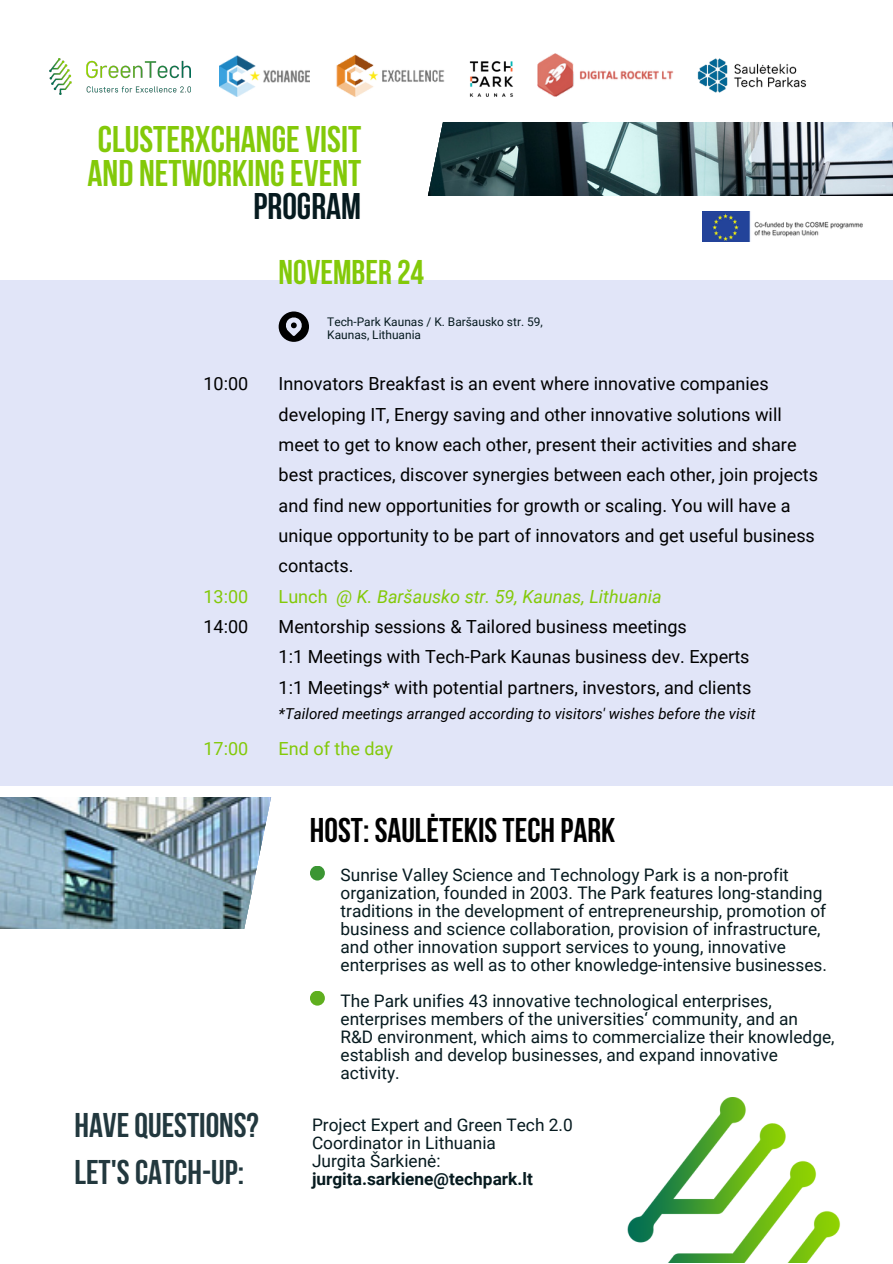
<style>
.page{position:relative;width:893px;height:1264px;background:#fff}
.page>*{position:absolute;margin:0;border:0;box-sizing:border-box;transform-origin:0 0}
.t1{font:700 36.9px/33.8px "Bebas Neue";color:#83c909}
.t2{font:700 36.9px "Bebas Neue";color:#061a1f}
.t3{font:700 34.2px "Bebas Neue";color:#22383e}
.t4{font:700 34.2px "Bebas Neue";color:#000}
.t5{font:700 34.2px "Bebas Neue";color:#83c909}
.t6{font:18px/30.3px "Roboto";color:#000}
.t7{font:italic 18px "Roboto";color:#83c909}
.t8{font:18px "Roboto";color:#83c909}
.t9{font:17.25px/18px "Roboto";color:#061a1f}
.t10{font:700 17.25px/18px "Roboto";color:#061a1f}
.t11{font:italic 15px "Roboto";color:#000}
.t12{font:11.85px/12.5px "Roboto";color:#061a1f}
.s1{font-style:normal}
.s2{font-weight:400}
</style>
<div class="page">
<img style="left:477px;top:122px;width:415px;height:73px">
<svg style="left:59px;top:65px;width:418px;height:131px"></svg>
<div style="left:0;top:280px;width:892px;height:505px;background:#e1e5f8"></div>
<img style="left:0;top:797px;width:169px;height:131px">
<svg style="left:169px;top:797px;width:156px;height:209px"></svg>
<div style="left:310px;top:865px;width:15px;height:15px;background:#3b9633;border-radius:50%"></div>
<div style="left:310px;top:990px;width:15px;height:15px;background:#5faf1e;border-radius:50%"></div>
<img style="left:627px;top:1097px;width:214px;height:165px">
<img style="left:702px;top:212px;width:161px;height:29px">
<img style="left:458px;top:61px;width:55px;height:47px">
<img style="left:537px;top:54px;width:136px;height:43px">
<img style="left:49px;top:58px;width:142px;height:36px">
<img style="left:220px;top:55px;width:89px;height:42px">
<img style="left:309px;top:54px;width:162px;height:46px">
<svg style="left:278px;top:311px;width:31px;height:31px"></svg>
<img style="left:697px;top:58px;width:109px;height:35px">
<p class="t1" style="left:88px;top:126px;width:275px">CLUSTERXCHANGE VISIT<br>AND NETWORKINGEVENT</p>
<p class="t2" style="left:253px;top:192px;width:109px">PROGRAM</p>
<p class="t5" style="left:278px;top:259px;width:147px">NOVEMBER 24</p>
<p class="t12" style="left:327px;top:316px;width:217px">Tech-Park Kaunas / K. Baršausko str. 59,<br>Kaunas, Lithuania</p>
<p class="t6" style="left:203px;top:369px;width:46px">10:00</p>
<p class="t8" style="left:203px;top:586px;width:46px">13:00</p>
<p class="t6" style="left:203px;top:612px;width:46px">14:00</p>
<p class="t8" style="left:203px;top:738px;width:46px">17:00</p>
<p class="t6" style="left:278px;top:369px;width:541px">Innovators Breakfast is an event where innovative companies developing IT, Energy saving and other innovative solutions will meet to get to know each other, present their activities and share best practices, discover synergies between each other, join projects and find new opportunities for growth or scaling. You will have a unique opportunity to be part of innovators and get useful business contacts.</p>
<p class="t7" style="left:278px;top:586px;width:384px"><span class="s1">Lunch</span> @ K. Baršausko str. 59, Kaunas, Lithuania</p>
<p class="t6" style="left:278px;top:612px;width:410px">Mentorship sessions &amp; Tailored business meetings</p>
<p class="t6" style="left:278px;top:642px;width:472px">1:1 Meetings with Tech-Park Kaunas business dev. Experts</p>
<p class="t6" style="left:278px;top:672px;width:474px">1:1 Meetings* with potential partners, investors, and clients</p>
<p class="t11" style="left:278px;top:704px;width:478px">*Tailored meetings arranged according to visitors' wishes before the visit</p>
<p class="t8" style="left:278px;top:738px;width:116px">End of the day</p>
<p class="t3" style="left:74px;top:1111px;width:186px">HAVEQUESTIONS?</p>
<p class="t3" style="left:74px;top:1158px;width:171px">LET'SCATCH-UP:</p>
<p class="t4" style="left:310px;top:816px;width:307px">HOST: SAULĖTEKISTECH PARK</p>
<p class="t9" style="left:340px;top:866px;width:488px">Sunrise Valley Science and Technology Park is a non-profit organization, founded in 2003. The Park features long-standing traditions in the development of entrepreneurship, promotion of business and science collaboration, provision of infrastructure, and other innovation support services to young, innovative enterprises as well as to other knowledge-intensive businesses.</p>
<p class="t9" style="left:340px;top:992px;width:495px">The Park unifies 43 innovative technological enterprises, enterprises members of the universities‘ community, and an R&amp;D environment, which aims to commercialize their knowledge, establish and develop businesses, and expand innovative activity.</p>
<p class="t9" style="left:312px;top:1116px;width:262px">Project Expert and Green Tech 2.0<br>Coordinator in Lithuania</p>
<p class="t10" style="left:312px;top:1152px;width:222px"><span class="s2">Jurgita Šarkienė: </span>jurgita.sarkiene@techpark.lt</p>
</div>
